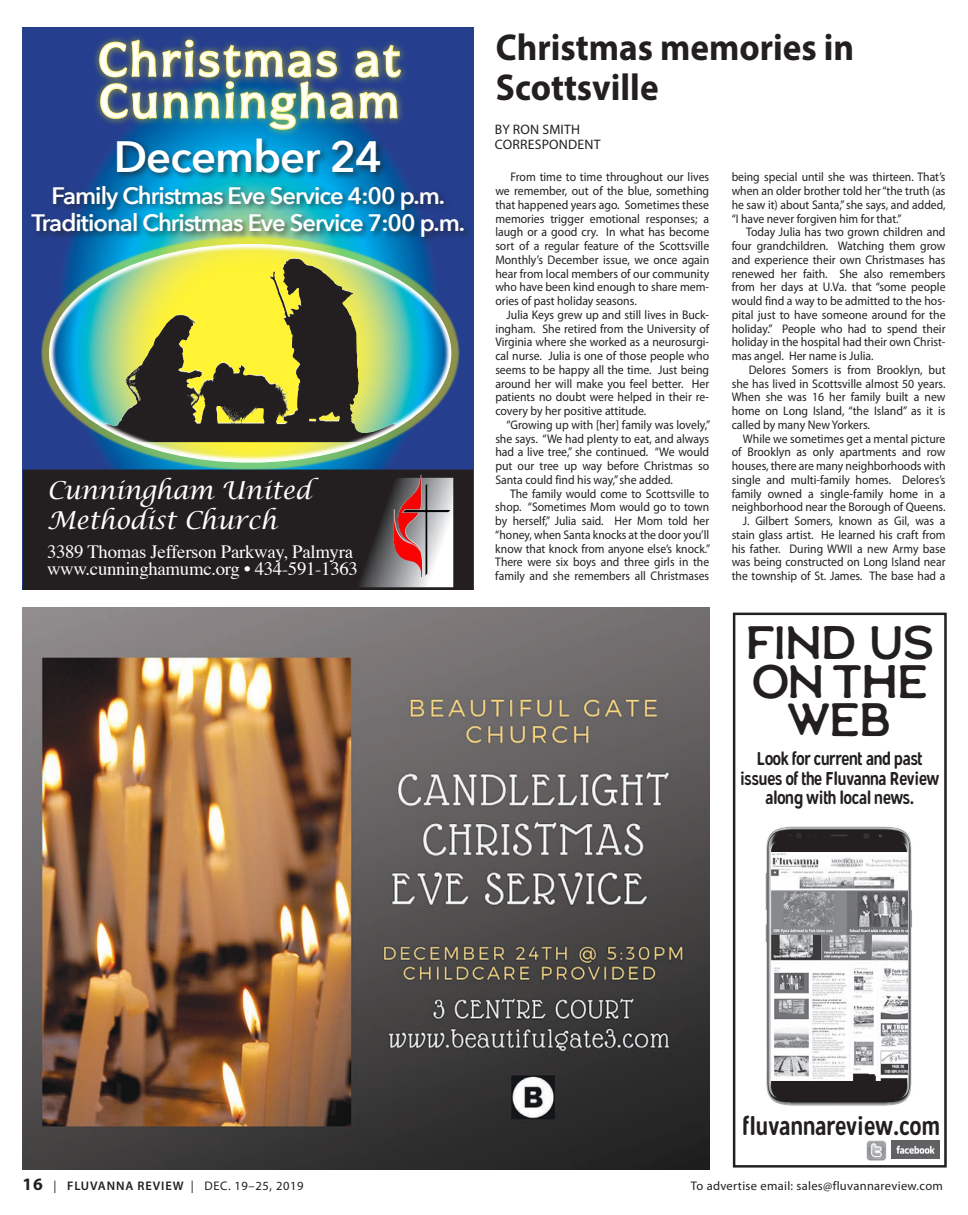
<style>
.page{position:relative;width:968px;height:1215px;background:#fff}
.page>*{position:absolute;margin:0;border:0;box-sizing:border-box;transform-origin:0 0}
.t1{font:46.88px/38.9px "Labor Union Small";letter-spacing:.01em;color:#231f20;text-align:center}
.t2{font:46.12px/41.5px "Civane Nor Reg";letter-spacing:.05em;color:#fff}
.t3{font:600 43.75px "Avenir Next";letter-spacing:-.02em;color:#fff}
.t4{font:700 37.5px/40px "Myriad Pro";color:#231f20;scale:.94 1}
.t5{font:25.88px "Gunnar";letter-spacing:-.02em;color:#231f20;scale:.95 1}
.t6{font:italic 24.75px/30.2px "Lucida Calligraphy";letter-spacing:-.015em;color:#fff}
.t7{font:600 23.75px/27.5px "Avenir Next";letter-spacing:-.04em;color:#fff;text-align:center}
.t8{font:18.75px/17.5px "Times";letter-spacing:-.015em;color:#fff}
.t9{font:18.5px/19.8px "Gunnar";letter-spacing:-.035em;color:#231f20;text-align:center;scale:.95 1}
.Author{font:13.75px "Myriad Pro";letter-spacing:.015em;color:#231f20}
.Body_Copy{font:12.5px/13.8px "Myriad Pro";color:#231f20;text-align:justify;scale:.94 1}
.Body_Copy-2{font:12.5px/13.8px "Myriad Pro";color:#231f20;text-align:justify;scale:.93 1}
.Body_Copy-3{font:12.5px "Myriad Pro";letter-spacing:.025em;color:#231f20}
.Body_Copy-4{font:12.5px "Myriad Pro";letter-spacing:.05em;color:#231f20}
.s1{font-weight:700;font-size:17.5px}
.s2{font-weight:600}
</style>
<div class="page">
<img style="left:22px;top:607px;width:687px;height:563px">
<div style="left:733px;top:613px;width:213px;height:555px;border:2px solid #231f20"></div>
<img style="left:866px;top:1141px;width:20px;height:19px">
<img style="left:891px;top:1141px;width:48px;height:18px">
<img style="left:765px;top:826px;width:147px;height:280px">
<div style="left:771px;top:839px;width:136px;height:260px;background:#231f20;border-radius:13px"></div>
<img style="left:771px;top:853px;width:136px;height:228px">
<div style="left:23px;top:27px;width:450px;height:563px;background:#253f8e"></div>
<div style="left:41px;top:236px;width:418px;height:235px;background:#fff101;opacity:.47"></div>
<svg style="left:47px;top:245px;width:405px;height:219px;background:#76956a"></svg>
<div style="left:23px;top:470px;width:449px;height:119px;background:#231f20"></div>
<div style="left:23px;top:470px;width:450px;height:120px;border:1px solid #231f20"></div>
<svg style="left:358px;top:478px;width:95px;height:109px"></svg>
<img style="left:398px;top:474px;width:24px;height:62px">
<div style="left:29px;top:137px;width:443px;height:108px;background:#231f20;opacity:.64"></div>
<div style="left:92px;top:32px;width:316px;height:106px;background:#253f8e"></div>
<img style="left:98px;top:38px;width:304px;height:138px">
<p class="t2" style="left:98px;top:38px;width:304px">Christmas at<br>Cunningham</p>
<p class="t3" style="left:114px;top:120px;width:270px">December 24</p>
<p class="t7" style="left:31px;top:181px;width:435px">Family Christmas Eve Service 4:00 p.m.<br>Traditional Christmas Eve Service 7:00 p.m.</p>
<p class="t6" style="left:47px;top:476px;width:266px">Cunningham United<br>Methodist Church</p>
<p class="t8" style="left:47px;top:541px;width:312px">3389 Thomas Jefferson Parkway, Palmyra www.cunninghamumc.org • 434-591-1363</p>
<p class="t4" style="left:496px;top:27px;width:383px">Christmas memories in<br>Scottsville</p>
<p class="Author" style="left:495px;top:121px;width:87px">BY RON SMITH</p>
<p class="Author" style="left:495px;top:136px;width:107px">CORRESPONDENT</p>
<p class="Body_Copy" style="left:495px;top:170px;width:229px;text-indent:15px">From time to time throughout our lives we remember, out of the blue, something that happened years ago. Sometimes these memories trigger emotional responses; a laugh or a good cry. In what has become sort of a regular feature of the Scottsville Monthly’s December issue, we once again hear from local members of our community who have been kind enough to share mem&shy;ories of past holiday seasons.</p>
<p class="Body_Copy" style="left:495px;top:308px;width:229px;text-indent:11px">Julia Keys grew up and still lives in Buck&shy;ingham. She retired from the University of Virginia where she worked as a neurosurgi&shy;cal nurse. Julia is one of those people who seems to be happy all the time. Just being around her will make you feel better. Her patients no doubt were helped in their re&shy;covery by her positive attitude.</p>
<p class="Body_Copy" style="left:495px;top:418px;width:230px;text-indent:11px">“Growing up with [her] family was lovely,” she says. “We had plenty to eat, and always had a live tree,” she continued. “We would put our tree up way before Christmas so Santa could find his way,” she added.</p>
<p class="Body_Copy-2" style="left:495px;top:486px;width:232px;text-indent:15px">The family would come to Scottsville to shop. “Sometimes Mom would go to town by herself,” Julia said. Her Mom told her “honey, when Santa knocks at the door you’ll know that knock from anyone else’s knock.” There were six boys and three girls in the family and she remembers all Christmases</p>
<p class="Body_Copy-2" style="left:731px;top:170px;width:231px">being special until she was thirteen. That’s when an older brother told her “the truth (as he saw it) about Santa,” she says, and added, “I have never forgiven him for that.”</p>
<p class="Body_Copy" style="left:731px;top:225px;width:229px;text-indent:14px">Today Julia has two grown children and four grandchildren. Watching them grow and experience their own Christmases has renewed her faith. She also remembers from her days at U.Va. that “some people would find a way to be admitted to the hos&shy;pital just to have someone around for the holiday.” People who had to spend their holiday in the hospital had their own Christ&shy;mas angel. Her name is Julia.</p>
<p class="Body_Copy" style="left:731px;top:363px;width:229px;text-indent:17px">Delores Somers is from Brooklyn, but she has lived in Scottsville almost 50 years.<br>When she was 16 her family built a new home on Long Island, “the Island” as it is called by many New Yorkers.</p>
<p class="Body_Copy" style="left:731px;top:431px;width:229px;text-indent:11px">While we sometimes get a mental picture of Brooklyn as only apartments and row houses, there are many neighborhoods with single and multi-family homes. Delores’s family owned a single-family home in a neighborhood near the Borough of Queens.</p>
<p class="Body_Copy-2" style="left:731px;top:514px;width:231px;text-indent:11px">J. Gilbert Somers, known as Gil, was a stain glass artist. He learned his craft from his father. During WWII a new Army base was being constructed on Long Island near the township of St. James. The base had a</p>
<p class="t1" style="left:746px;top:622px;width:189px">FIND US<br>ON THE<br>WEB</p>
<p class="t9" style="left:740px;top:749px;width:211px">Look for current and past issues of the Fluvanna Review along with local news.</p>
<p class="t5" style="left:743px;top:1110px;width:209px">fluvannareview.com</p>
<p class="Body_Copy-4" style="left:22px;top:1178px;width:282px"><span class="s1">16</span> | <span class="s2">FLUVANNA REVIEW</span> | DEC. 19–25, 2019</p>
<p class="Body_Copy-3" style="left:691px;top:1178px;width:253px">To advertise email: sales@fluvannareview.com</p>
</div>
